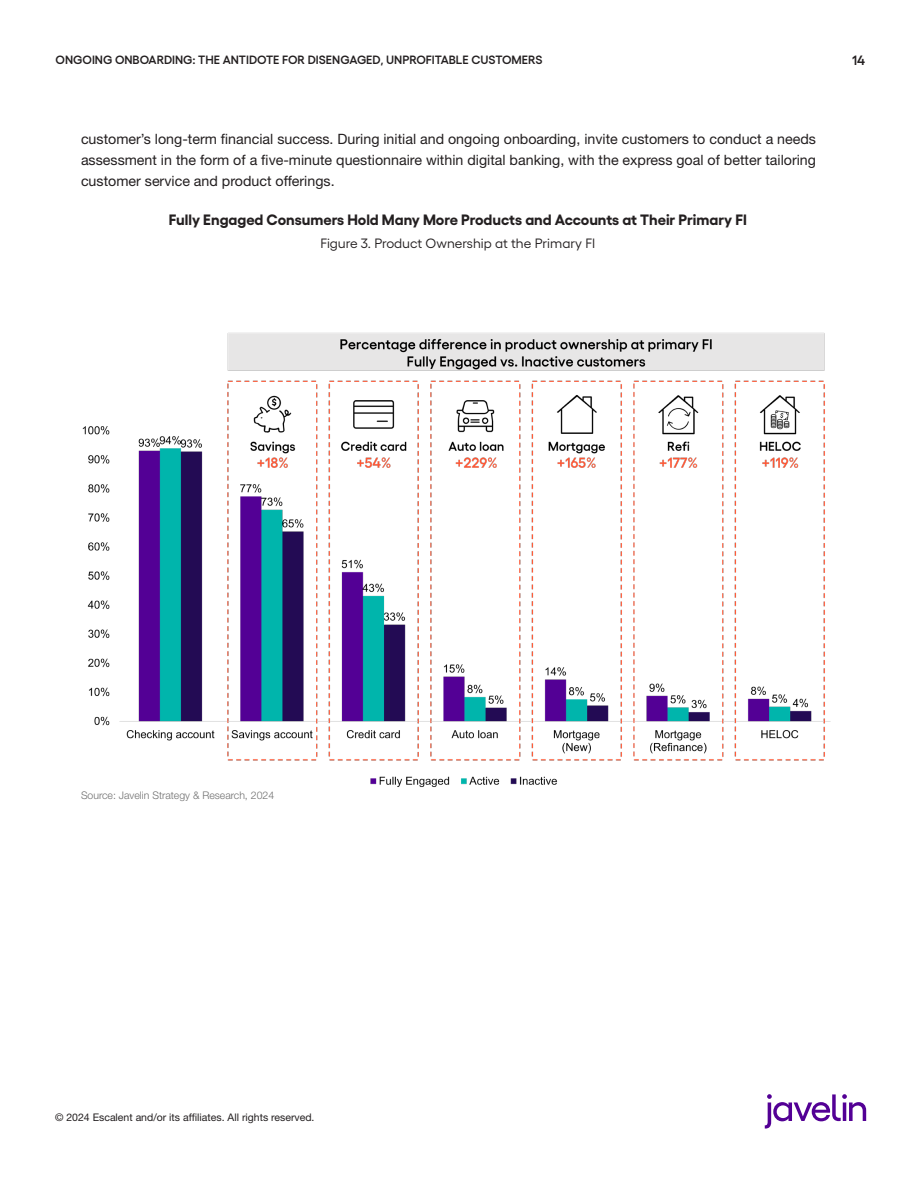
<style>
.page{position:relative;width:918px;height:1188px;background:#fff}
.page>*{position:absolute;margin:0;border:0;box-sizing:border-box;transform-origin:0 0}
.Figure_Heading{font:700 15px "Yellix";color:#231f20}
.Paragraph_Style_1{font:14.25px/21px "Helvetica Neue LT Pro";color:#231f20;text-align:justify}
.Figure_Title{font:13.5px "Yellix";color:#231f20}
.t1{font:600 13.5px "Yellix";color:#231f20}
.t2{font:600 12px "Yellix";color:#231f20}
.t3{font:10.5px "Helvetica Neue LT Pro";color:#231f20}
.Javelin_Source{font:300 10.5px "Helvetica Neue LT Pro";color:#6f6f6f}
</style>
<div class="page">
<svg style="left:765px;top:1094px;width:101px;height:35px"></svg>
<img style="left:82px;top:332px;width:749px;height:455px">
<p class="t2" style="left:56px;top:50px;width:488px">ONGOING ONBOARDING: THE ANTIDOTE FOR DISENGAGED, UNPROFITABLE CUSTOMERS</p>
<p class="t1" style="left:852px;top:50px;width:15px">14</p>
<p class="Paragraph_Style_1" style="left:81px;top:128px;width:737px">customer’s long-term financial success. During initial and ongoing onboarding, invite customers to conduct a needs assessment in the form of a five-minute questionnaire within digital banking, with the express goal of better tailoring customer service and product offerings.</p>
<p class="Figure_Heading" style="left:169px;top:208px;width:579px">Fully Engaged Consumers Hold Many More Products and Accounts at Their Primary FI</p>
<p class="Figure_Title" style="left:320px;top:233px;width:276px">Figure 3. Product Ownership at the Primary FI</p>
<p class="Javelin_Source" style="left:81px;top:789px;width:195px">Source: Javelin Strategy &amp; Research, 2024</p>
<p class="t3" style="left:55px;top:1111px;width:261px">© 2024 Escalent and/or its affiliates. All rights reserved.</p>
</div>
